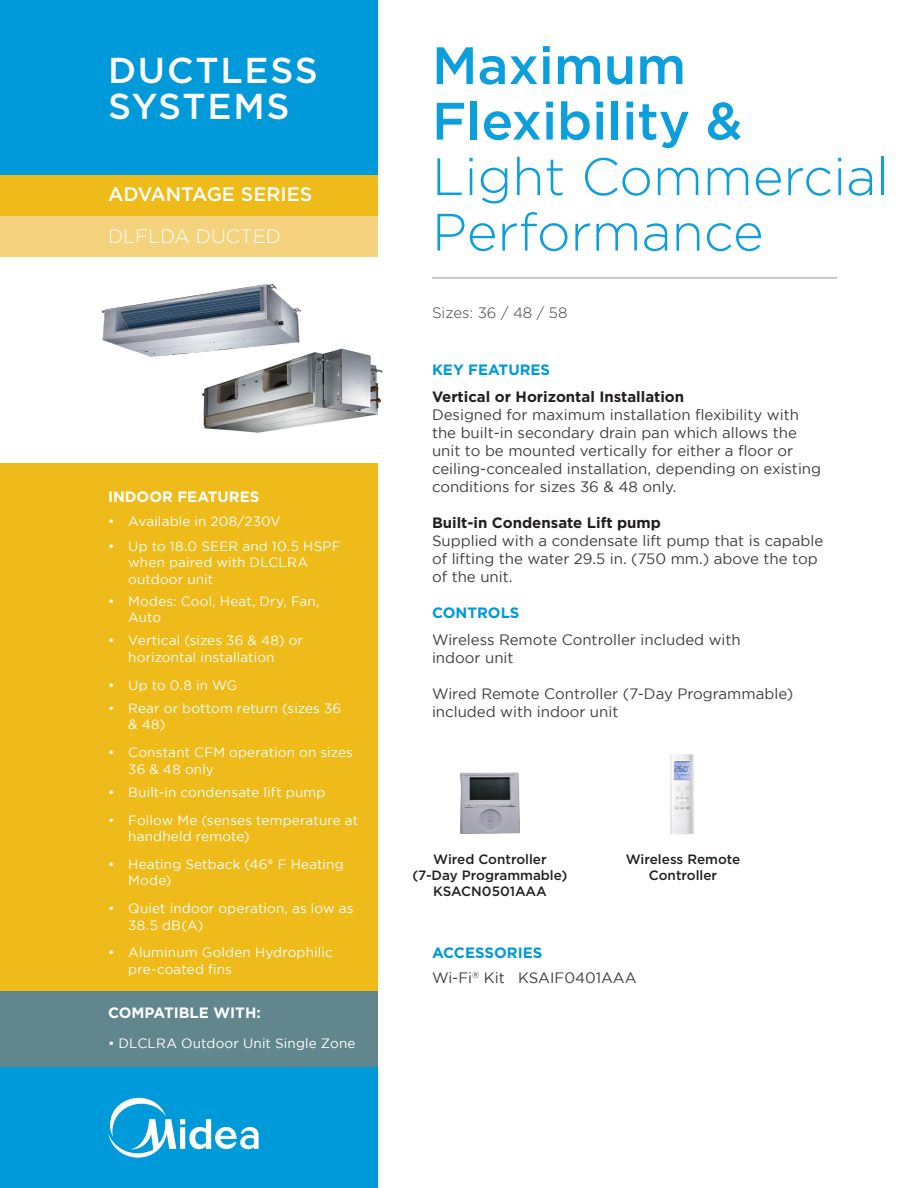
<style>
.page{position:relative;width:918px;height:1188px;background:#fff}
.page>*{position:absolute;margin:0;border:0;box-sizing:border-box;transform-origin:0 0}
.t1{font:300 52.5px "Gotham";color:#0c9fdc}
.t2{font:500 52.5px "Gotham HTF";color:#0c9fdc}
.t3{font:500 36px/36px "Gotham HTF";letter-spacing:.05em;color:#fff}
.t4{font:500 19.5px "Gotham HTF";color:#fff}
.t5{font:300 19.5px "Gotham";color:#fff}
.t6{font:15px/18px "Gotham";color:#3e3e3f}
.t7{font:700 15px "Gotham";color:#231f20}
.t8{font:700 15px "Gotham";color:#0099da}
.t9{font:700 15px "Gotham";color:#fff}
.t10{font:300 15px "Gotham";color:#3e3e3f}
.t11{font:13.5px/16.5px "Gotham";letter-spacing:.01em;color:#fff}
.t12{font:500 13.5px "Gotham HTF";color:#231f20}
.s1{font-weight:700;color:#231f20}
</style>
<div class="page">
<div style="left:0;top:464px;width:378px;height:527px;background:#eebb1b"></div>
<div style="left:0;top:0;width:378px;height:176px;background:#0099da"></div>
<div style="left:0;top:176px;width:378px;height:40px;background:#eebb1b"></div>
<div style="left:0;top:216px;width:378px;height:40px;background:#f5d27d"></div>
<div style="left:0;top:991px;width:378px;height:77px;background:#62868d"></div>
<hr style="left:432px;top:278px;width:405px;height:1px;background:#939598">
<img style="left:202px;top:348px;width:181px;height:85px">
<div style="left:0;top:1068px;width:378px;height:120px;background:#0099da"></div>
<svg style="left:108px;top:1098px;width:151px;height:60px"></svg>
<img style="left:102px;top:284px;width:199px;height:72px">
<img style="left:461px;top:772px;width:58px;height:61px">
<img style="left:670px;top:754px;width:24px;height:81px">
<p class="t3" style="left:108px;top:51px;width:212px">DUCTLESS<br>SYSTEMS</p>
<p class="t4" style="left:108px;top:183px;width:206px">ADVANTAGE SERIES</p>
<p class="t5" style="left:108px;top:225px;width:175px">DLFLDA DUCTED</p>
<p class="t9" style="left:108px;top:488px;width:153px">INDOOR FEATURES</p>
<p class="t11" style="left:108px;top:513px;width:174px">• Available in 208/230V</p>
<p class="t11" style="left:128px;top:538px;width:214px;text-indent:-20px">• Up to 18.0 SEER and 10.5 HSPF when paired with DLCLRA outdoor unit</p>
<p class="t11" style="left:128px;top:592px;width:193px;text-indent:-20px">• Modes: Cool, Heat, Dry, Fan,<br>Auto</p>
<p class="t11" style="left:128px;top:632px;width:176px;text-indent:-20px">• Vertical (sizes 36 &amp; 48) or horizontal installation</p>
<p class="t11" style="left:108px;top:676px;width:131px">• Up to 0.8 in WG</p>
<p class="t11" style="left:128px;top:700px;width:215px;text-indent:-20px">• Rear or bottom return (sizes 36 &amp; 48)</p>
<p class="t11" style="left:128px;top:744px;width:226px;text-indent:-20px">• Constant CFM operation on sizes<br>36 &amp; 48 only</p>
<p class="t11" style="left:108px;top:784px;width:219px">• Built-in condensate lift pump</p>
<p class="t11" style="left:128px;top:811px;width:232px;text-indent:-20px">• Follow Me (senses temperature at handheld remote)</p>
<p class="t11" style="left:128px;top:856px;width:217px;text-indent:-20px">• Heating Setback (46° F Heating<br>Mode)</p>
<p class="t11" style="left:128px;top:900px;width:227px;text-indent:-20px">• Quiet indoor operation, as low as<br>38.5 dB(A)</p>
<p class="t11" style="left:128px;top:944px;width:206px;text-indent:-20px">• Aluminum Golden Hydrophilic pre-coated fins</p>
<p class="t9" style="left:108px;top:1004px;width:154px">COMPATIBLE WITH:</p>
<p class="t11" style="left:108px;top:1035px;width:249px">• DLCLRA Outdoor Unit Single Zone</p>
<p class="t2" style="left:432px;top:36px;width:256px">Maximum</p>
<p class="t2" style="left:432px;top:91px;width:312px">Flexibility &amp;</p>
<p class="t1" style="left:432px;top:148px;width:459px">Light Commercial</p>
<p class="t1" style="left:432px;top:203px;width:333px">Performance</p>
<p class="t10" style="left:432px;top:305px;width:137px">Sizes: 36 / 48 / 58</p>
<p class="t8" style="left:432px;top:361px;width:120px">KEY FEATURES</p>
<p class="t7" style="left:432px;top:388px;width:254px">Vertical or Horizontal Installation</p>
<p class="t6" style="left:432px;top:405px;width:391px">Designed for maximum installation flexibility with the built-in secondary drain pan which allows the unit to be mounted vertically for either a floor or ceiling-concealed installation, depending on existing conditions for sizes 36 &amp; 48 only.</p>
<p class="t6" style="left:432px;top:513px;width:393px"><span class="s1">Built-in Condensate Lift pump<br></span>Supplied with a condensate lift pump that is capable of lifting the water 29.5 in. (750 mm.) above the top of the unit.</p>
<p class="t8" style="left:432px;top:604px;width:89px">CONTROLS</p>
<p class="t6" style="left:432px;top:630px;width:310px">Wireless Remote Controller included with</p>
<p class="t6" style="left:432px;top:648px;width:83px">indoor unit</p>
<p class="t6" style="left:432px;top:684px;width:363px">Wired Remote Controller (7-Day Programmable) included with indoor unit</p>
<p class="t12" style="left:433px;top:851px;width:115px">Wired Controller</p>
<p class="t12" style="left:412px;top:867px;width:157px">(7-Day Programmable)</p>
<p class="t12" style="left:433px;top:883px;width:115px">KSACN0501AAA</p>
<p class="t8" style="left:432px;top:944px;width:112px">ACCESSORIES</p>
<p class="t12" style="left:626px;top:851px;width:116px">Wireless Remote</p>
<p class="t12" style="left:649px;top:867px;width:70px">Controller</p>
<p class="t6" style="left:432px;top:969px;width:206px">Wi-Fi<sup>®</sup> Kit KSAIF0401AAA</p>
</div>
